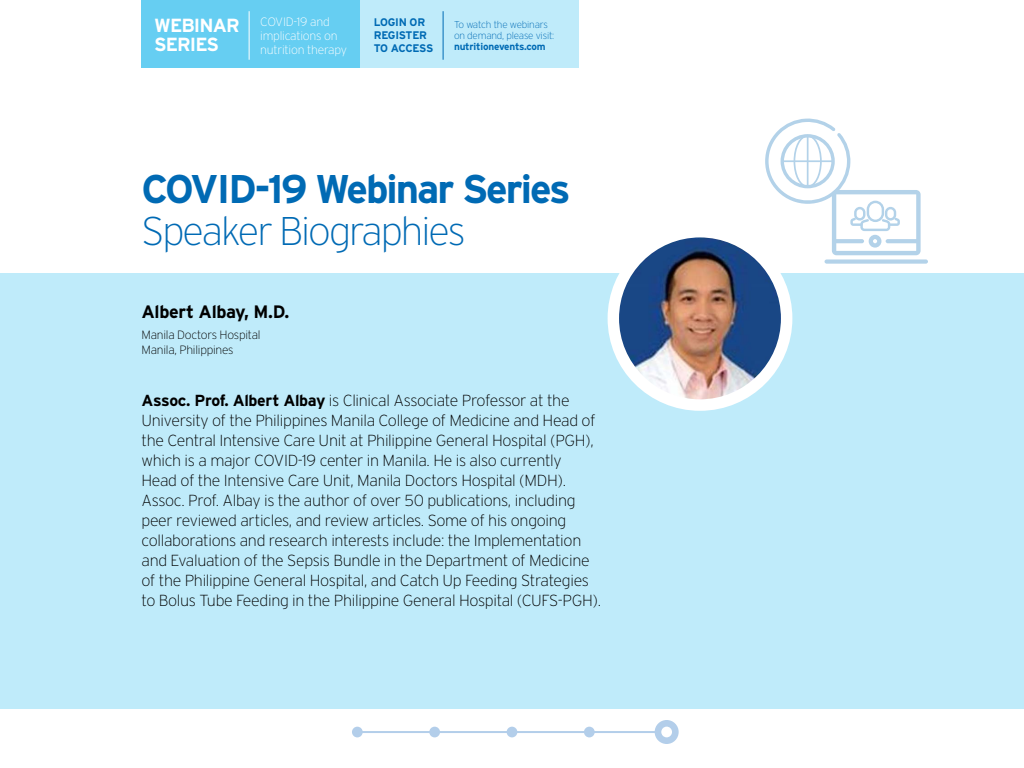
<style>
.page{position:relative;width:1024px;height:768px;background:#fff}
.page>*{position:absolute;margin:0;border:0;box-sizing:border-box;transform-origin:0 0}
.t1{font:700 40px "Interstate";letter-spacing:-.05em;color:#006ab4}
.t2{font:200 40px "Interstate";letter-spacing:-.05em;color:#006ab4}
.t3{font:700 19px/19px "Interstate";letter-spacing:-.05em;color:#fff}
.t4{font:700 18px "Interstate";letter-spacing:-.02em;color:#000}
.t5{font:200 16px/20px "Interstate";letter-spacing:-.02em;color:#000}
.t6{font:200 12.2px/13.9px "Interstate";letter-spacing:-.02em;color:#fff}
.t7{font:200 12px/15px "Interstate";letter-spacing:-.02em;color:#000}
.t8{font:700 11px/13.5px "Interstate";letter-spacing:-.02em;color:#006ab4}
.t9{font:200 10px/11px "Interstate";letter-spacing:-.02em;color:#006ab4}
.t10{font:700 10px "Interstate";letter-spacing:-.02em;color:#006ab4}
.s1{font-weight:700}
</style>
<div class="page">
<hr style="left:357px;top:731px;width:310px;height:2px;background:#b3ceea">
<div style="left:429px;top:727px;width:11px;height:10px;background:#b3ceea;border-radius:50%"></div>
<div style="left:352px;top:727px;width:11px;height:10px;background:#b3ceea;border-radius:50%"></div>
<div style="left:507px;top:727px;width:10px;height:10px;background:#b3ceea;border-radius:50%"></div>
<div style="left:584px;top:727px;width:11px;height:10px;background:#b3ceea;border-radius:50%"></div>
<div style="left:0;top:273px;width:1024px;height:436px;background:#bfebfa"></div>
<div style="left:360px;top:0;width:219px;height:68px;background:#bfebfa"></div>
<div style="left:141px;top:0;width:219px;height:68px;background:#66cef2"></div>
<hr style="left:249px;top:11px;width:1px;height:49px;background:#fff">
<hr style="left:443px;top:11px;width:1px;height:49px;background:#006ab4">
<img style="left:613px;top:238px;width:173px;height:166px">
<div style="left:608px;top:226px;width:184px;height:185px;border:11px solid #fff;border-radius:50%"></div>
<div style="left:655px;top:720px;width:24px;height:24px;background:#b3ceea;border-radius:50%"></div>
<div style="left:661px;top:727px;width:11px;height:10px;background:#fff;border-radius:50%"></div>
<div style="left:825px;top:259px;width:103px;height:5px;background:#b3d2e9;border-radius:2px"></div>
<svg style="left:765px;top:118px;width:156px;height:137px"></svg>
<p class="t3" style="left:154px;top:16px;width:87px">WEBINAR<br>SERIES</p>
<p class="t6" style="left:260px;top:14px;width:88px">COVID-19 and implications on nutrition therapy</p>
<p class="t8" style="left:374px;top:15px;width:61px">LOGIN OR<br>REGISTER<br>TO ACCESS</p>
<p class="t9" style="left:454px;top:19px;width:102px">To watch the webinars on demand, please visit:</p>
<p class="t10" style="left:454px;top:41px;width:93px">nutritionevents.com</p>
<h1 class="t1" style="left:141px;top:165px;width:431px">COVID-19 Webinar Series</h1>
<h1 class="t2" style="left:141px;top:207px;width:326px">Speaker Biographies</h1>
<p class="t4" style="left:141px;top:300px;width:149px">Albert Albay, M.D.</p>
<p class="t7" style="left:141px;top:327px;width:121px">Manila Doctors Hospital<br>Manila, Philippines</p>
<p class="t5" style="left:141px;top:390px;width:461px"><span class="s1">Assoc. Prof. Albert Albay</span> is Clinical Associate Professor at the University of the Philippines Manila College of Medicine and Head of the Central Intensive Care Unit at Philippine General Hospital (PGH), which is a major COVID-19 center in Manila. He is also currently Head of the Intensive Care Unit, Manila Doctors Hospital (MDH).<br>Assoc. Prof. Albay is the author of over 50 publications, including peer reviewed articles, and review articles. Some of his ongoing collaborations and research interests include: the Implementation and Evaluation of the Sepsis Bundle in the Department of Medicine of the Philippine General Hospital, and Catch Up Feeding Strategies to Bolus Tube Feeding in the Philippine General Hospital (CUFS-PGH).</p>
</div>
